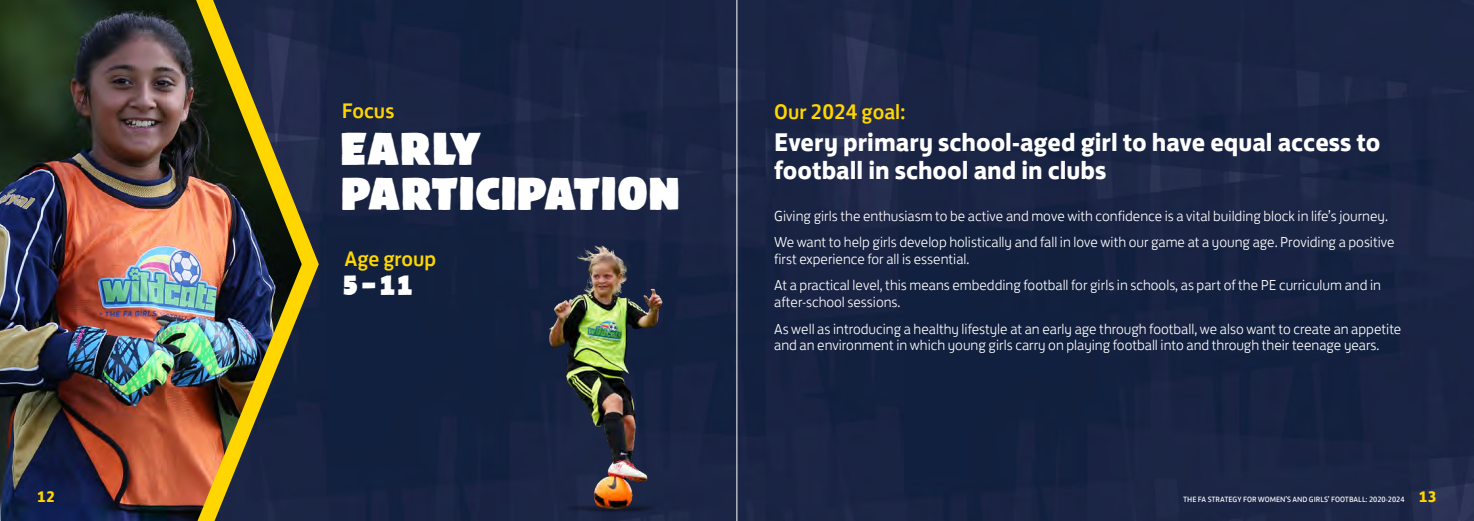
<style>
.page{position:relative;width:1474px;height:521px;background:#fff}
.page>*{position:absolute;margin:0;border:0;box-sizing:border-box;transform-origin:0 0}
.t1{font:40.34px/44.6px "FA Brush";color:#fff}
.t2{font:700 26.25px/28px "FS Jack";color:#fff}
.t3{font:24.5px "FA Brush";color:#fff}
.t4{font:500 21.61px "FS Jack";color:#ffd600}
.t5{font:700 15.75px "FS Jack";color:#ffd600}
.t6{font:300 14.88px/26.5px "FS Jack";color:#fff}
.t7{font:7.88px "FS Jack";color:#fff}
.s1{font-weight:700;font-size:15.75px;color:#ffd600}
</style>
<div class="page">
<div style="left:765px;top:0;width:708px;height:521px;background:#192342"></div>
<div style="left:327px;top:0;width:438px;height:521px;background:#182242"></div>
<img style="left:527px;top:231px;width:152px;height:287px">
<img style="left:0;top:0;width:168px;height:521px">
<hr style="left:736px;top:0;width:1px;height:521px;background:#fff">
<img style="left:168px;top:0;width:159px;height:521px">
<h3 class="t4" style="left:342px;top:93px;width:54px">Focus</h3>
<h1 class="t1" style="left:342px;top:130px;width:340px">EARLY<br>PARTICIPATION</h1>
<h3 class="t4" style="left:344px;top:241px;width:93px">Age group</h3>
<h3 class="t3" style="left:342px;top:275px;width:74px">5-11</h3>
<h3 class="t4" style="left:774px;top:94px;width:133px">Our 2024 goal:</h3>
<h2 class="t2" style="left:774px;top:126px;width:607px">Every primary school-aged girl to have equal access to football in school and in clubs</h2>
<p class="t6" style="left:774px;top:201px;width:622px">Giving girls the enthusiasm to be active and move with confidence is a vital building block in life’s journey.<br>We want to help girls develop holistically and fall in love with our game at a young age. Providing a positive</p>
<p class="t6" style="left:774px;top:244px;width:608px">first experience for all is essential.<br>At a practical level, this means embedding football for girls in schools, as part of the PE curriculum and in</p>
<p class="t6" style="left:774px;top:287px;width:628px">after-school sessions.<br>As well as introducing a healthy lifestyle at an early age through football, we also want to create an appetite</p>
<p class="t6" style="left:774px;top:330px;width:606px">and an environment in which young girls carry on playing football into and through their teenage years.</p>
<p class="t5" style="left:37px;top:483px;width:20px">12</p>
<p class="t7" style="left:1183px;top:493px;width:255px">THE FA STRATEGY FOR WOMEN’S AND GIRLS’ FOOTBALL: 2020-2024 <span class="s1">13</span><sup>13</sup></p>
</div>
